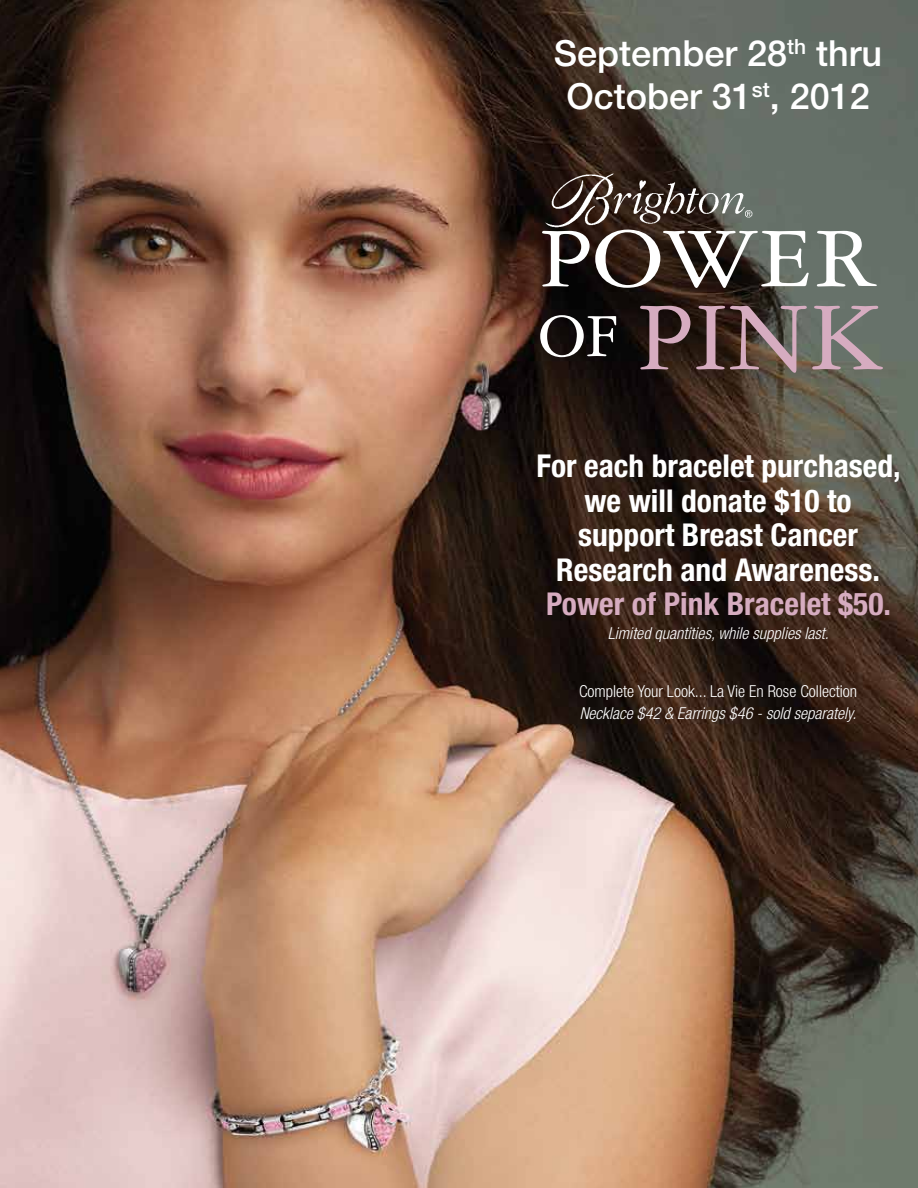
<style>
.page{position:relative;width:918px;height:1188px;background:#fff}
.page>*{position:absolute;margin:0;border:0;box-sizing:border-box;transform-origin:0 0}
.t1{font:103.35px "Garamond 3 LT Std";color:#d6acc0}
.t2{font:90.3px "Garamond 3 LT Std";color:#fff;scale:1.08 1}
.t3{font:500 36px/43.2px "Helvetica Neue LT Std";color:#fff;text-align:center}
.t4{font:700 condensed 31.5px/34.5px "Helvetica Neue LT Std";color:#fff;text-align:center}
.t5{font:700 condensed 31.5px "Helvetica Neue LT Std";color:#d6acc0}
.t6{font:italic 300 condensed 16.5px "Helvetica Neue LT Std";color:#fff}
.t7{font:300 condensed 16.5px "Helvetica Neue LT Std";color:#fff}
.s1{font-size:65.25px;color:#fff}
</style>
<div class="page">
<img style="left:0;top:0;width:918px;height:1188px">
<img style="left:539px;top:160px;width:226px;height:79px">
<p class="t3" style="left:554px;top:31px;width:330px">September 28<sup>th</sup> thru<br>October 31<sup>st</sup>, 2012</p>
<h2 class="t2" style="left:539px;top:210px;width:316px">POWER</h2>
<h1 class="t1" style="left:539px;top:282px;width:346px"><span class="s1">OF</span> PINK</h1>
<p class="t4" style="left:537px;top:448px;width:366px">For each bracelet purchased, we will donate $10 to support Breast Cancer<br>Research and Awareness.</p>
<p class="t5" style="left:546px;top:585px;width:346px">Power of Pink Bracelet $50.</p>
<p class="t6" style="left:608px;top:624px;width:222px">Limited quantities, while supplies last.</p>
<p class="t7" style="left:579px;top:682px;width:280px">Complete Your Look... La Vie En Rose Collection</p>
<p class="t6" style="left:580px;top:704px;width:278px">Necklace $42 &amp; Earrings $46 - sold separately.</p>
</div>
